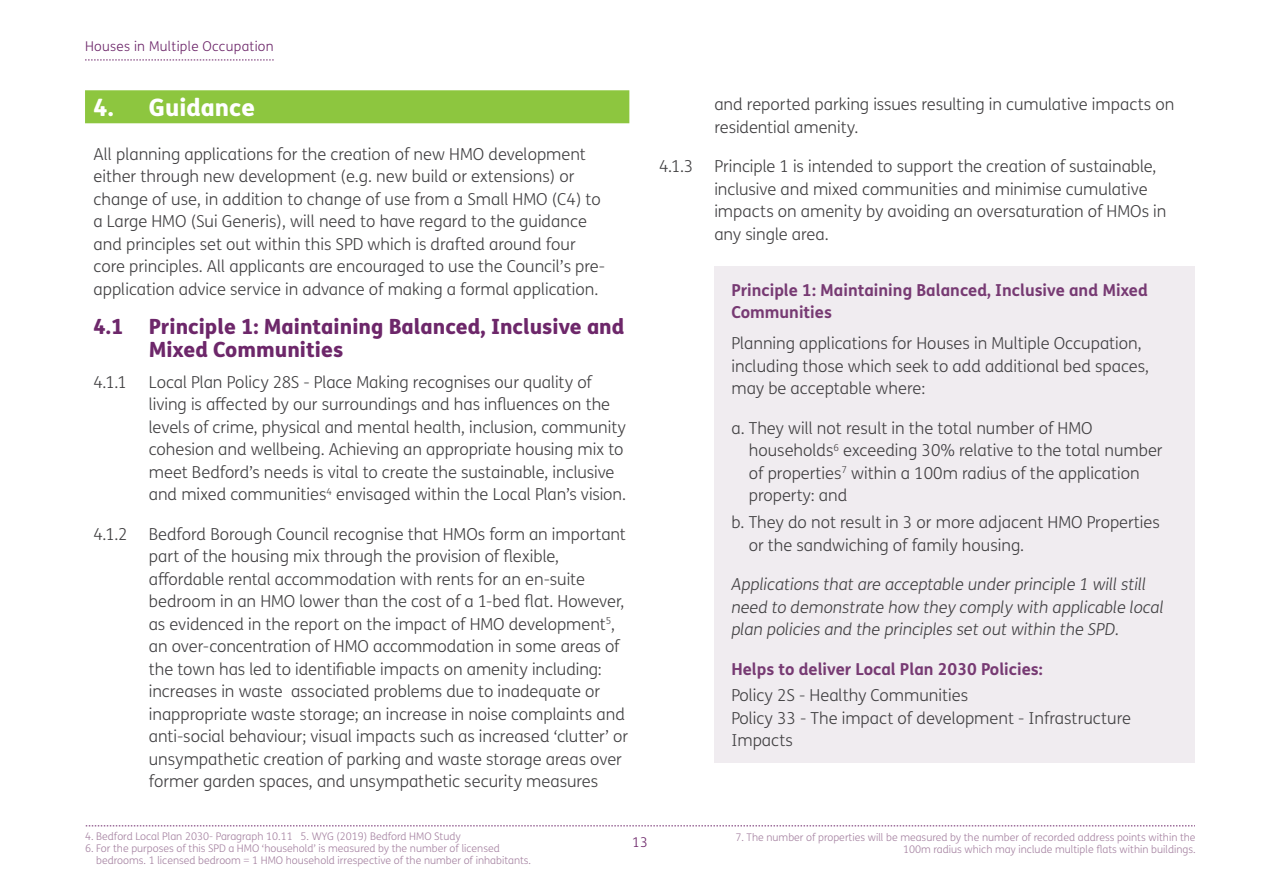
<style>
.page{position:relative;width:1263px;height:893px;background:#fff}
.page>*{position:absolute;margin:0;border:0;box-sizing:border-box;transform-origin:0 0}
.t1{font:800 24px "FS Me Pro";color:#fff}
.t2{font:800 21px/22.5px "FS Me Pro";color:#6d276a}
.body{font:300 16.5px/22.5px "FS Me Pro";color:#414042}
.body-2{font:italic 300 16.5px/22.5px "FS Me Pro";color:#414042}
.body-3{font:700 16.5px/22.5px "FS Me Pro";color:#773a73}
.t3{font:300 13.5px "FS Me Pro";letter-spacing:.02em;color:#6d276a}
.Footnote{font:300 10.5px/12px "FS Me Pro";color:#a582a1}
</style>
<div class="page">
<svg style="left:86px;top:826px;width:1109px;height:1px"></svg>
<svg style="left:85px;top:60px;width:189px;height:1px"></svg>
<hr style="left:0;top:0;width:1px;height:893px;background:#8dc63f">
<div style="left:85px;top:90px;width:544px;height:33px;background:#8dc63f"></div>
<div style="left:714px;top:266px;width:481px;height:497px;background:#f0ecf0"></div>
<p class="t3" style="left:85px;top:37px;width:190px">Houses in Multiple Occupation</p>
<p class="t1" style="left:94px;top:88px;width:163px">4. Guidance</p>
<p class="body" style="left:94px;top:142px;width:513px">All planning applications for the creation of new HMO development either through new development (e.g. new build or extensions) or change of use, in addition to change of use from a Small HMO (C4) to a Large HMO (Sui Generis), will need to have regard to the guidance and principles set out within this SPD which is drafted around four core principles. All applicants are encouraged to use the Council’s pre&shy;application advice service in advance of making a formal application.</p>
<p class="t2" style="left:149px;top:314px;width:477px;text-indent:-55px">4.1 Principle 1: Maintaining Balanced, Inclusive and<br>Mixed Communities</p>
<p class="body" style="left:94px;top:370px;width:35px">4.1.1</p>
<p class="body" style="left:149px;top:370px;width:479px">Local Plan Policy 28S - Place Making recognises our quality of living is affected by our surroundings and has influences on the levels of crime, physical and mental health, inclusion, community cohesion and wellbeing. Achieving an appropriate housing mix to meet Bedford’s needs is vital to create the sustainable, inclusive and mixed communities<sup>4</sup> envisaged within the Local Plan’s vision.</p>
<p class="body" style="left:94px;top:522px;width:36px">4.1.2</p>
<p class="body" style="left:149px;top:522px;width:481px">Bedford Borough Council recognise that HMOs form an important part of the housing mix through the provision of flexible, affordable rental accommodation with rents for an en-suite bedroom in an HMO lower than the cost of a 1-bed flat. However, as evidenced in the report on the impact of HMO development<sup>5</sup>, an over-concentration of HMO accommodation in some areas of the town has led to identifiable impacts on amenity including: increases in waste associated problems due to inadequate or inappropriate waste storage; an increase in noise complaints and anti-social behaviour; visual impacts such as increased ‘clutter’ or unsympathetic creation of parking and waste storage areas over former garden spaces, and unsympathetic security measures</p>
<p class="body" style="left:714px;top:93px;width:461px">and reported parking issues resulting in cumulative impacts on residential amenity.</p>
<p class="body" style="left:659px;top:155px;width:36px">4.1.3</p>
<p class="body" style="left:714px;top:155px;width:453px">Principle 1 is intended to support the creation of sustainable, inclusive and mixed communities and minimise cumulative impacts on amenity by avoiding an oversaturation of HMOs in any single area.</p>
<p class="body-3" style="left:731px;top:278px;width:418px">Principle 1: Maintaining Balanced, Inclusive and Mixed<br>Communities</p>
<p class="body" style="left:731px;top:332px;width:419px">Planning applications for Houses in Multiple Occupation, including those which seek to add additional bed spaces, may be acceptable where:</p>
<p class="body" style="left:749px;top:416px;width:415px;text-indent:-17px">a. They will not result in the total number of HMO households<sup>6</sup> exceeding 30% relative to the total number of properties<sup>7</sup> within a 100m radius of the application property: and</p>
<p class="body" style="left:749px;top:511px;width:413px;text-indent:-17px">b. They do not result in 3 or more adjacent HMO Properties or the sandwiching of family housing.</p>
<p class="body-2" style="left:731px;top:573px;width:434px">Applications that are acceptable under principle 1 will still need to demonstrate how they comply with applicable local plan policies and the principles set out within the SPD.</p>
<p class="body-3" style="left:731px;top:657px;width:313px">Helps to deliver Local Plan 2030 Policies:</p>
<p class="body" style="left:731px;top:684px;width:401px">Policy 2S - Healthy Communities<br>Policy 33 - The impact of development - Infrastructure<br>Impacts</p>
<p class="Footnote" style="left:85px;top:830px;width:377px">4. Bedford Local Plan 2030- Paragraph 10.11 5. WYG (2019) Bedford HMO Study</p>
<p class="Footnote" style="left:96px;top:842px;width:436px;text-indent:-11px">6. For the purposes of this SPD a HMO ‘household’ is measured by the number of licensed bedrooms. 1 licensed bedroom = 1 HMO household irrespective of the number of inhabitants.</p>
<p class="Footnote" style="left:735px;top:831px;width:462px;text-align:right">7. The number of properties will be measured by the number of recorded address points within the<br>100m radius which may include multiple flats within buildings.</p>
<p class="t3" style="left:632px;top:833px;width:17px">13</p>
</div>
